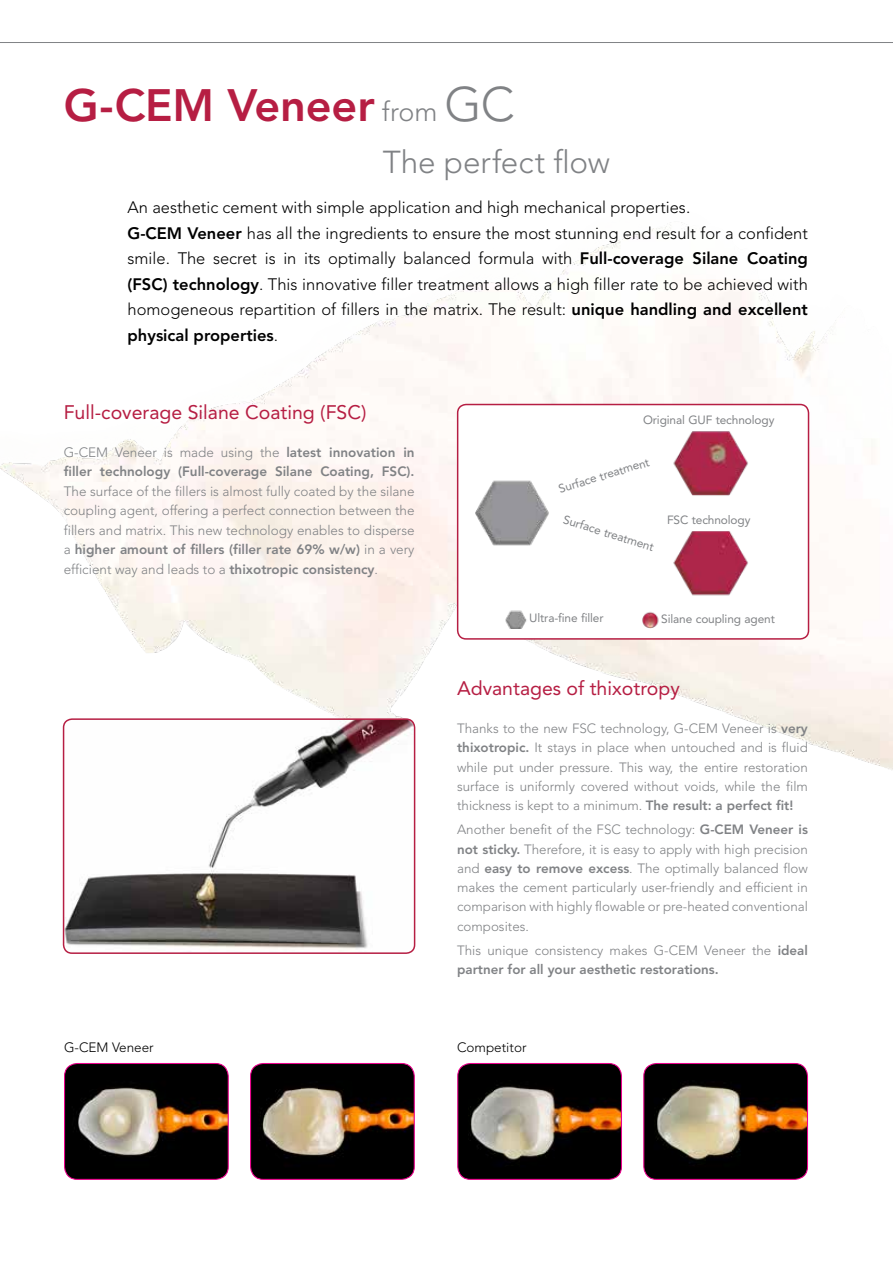
<style>
.page{position:relative;width:893px;height:1263px;background:#fff}
.page>*{position:absolute;margin:0;border:0;box-sizing:border-box;transform-origin:0 0}
.t1{font:800 45px "Avenir LT Std";letter-spacing:-.005em;color:#b61e43}
.t2{font:300 31.5px "Avenir LT Std";letter-spacing:-.005em;color:#808285}
.t3{font:19.5px "Avenir LT Std";color:#b61e43}
.t4{font:300 16.5px/25.5px "Avenir LT Std";color:#000}
.t5{font:300 13.5px/19.5px "Avenir LT Std";color:#808285;text-align:justify}
.t6{font:800 13.5px/19.5px "Avenir LT Std";color:#808285}
.t7{font:300 13.5px "Avenir LT Std";color:#000}
.t8{font:300 13.35px/19.4px "Avenir LT Std";color:#808285;text-align:justify}
.t9{font:800 13.35px/19.4px "Avenir LT Std";color:#808285}
.t10{font:11.85px "Avenir LT Std";letter-spacing:-.01em;color:#808285}
.s1{font-weight:300;font-size:27px;color:#808285}
.s2{font-weight:300;font-size:48px;color:#808285}
.s3{font-weight:800}
.s4{font-weight:300}
</style>
<div class="page">
<img style="left:0;top:222px;width:893px;height:958px">
<hr style="left:892px;top:889px;width:1px;height:374px;background:#b61e43">
<svg style="left:0;top:42px;width:893px;height:1px"></svg>
<div style="left:458px;top:404px;width:350px;height:235px;background:#fff;border-radius:9px"></div>
<div style="left:457px;top:404px;width:352px;height:236px;border:2px solid #b61e43;border-radius:9px"></div>
<img style="left:476px;top:431px;width:272px;height:198px">
<img style="left:65px;top:1063px;width:163px;height:116px">
<div style="left:64px;top:1063px;width:165px;height:117px;border:1px solid #ec008c;border-radius:13px"></div>
<img style="left:251px;top:1063px;width:163px;height:116px">
<div style="left:250px;top:1063px;width:165px;height:117px;border:1px solid #ec008c;border-radius:13px"></div>
<img style="left:458px;top:1063px;width:163px;height:116px">
<div style="left:457px;top:1063px;width:165px;height:117px;border:1px solid #ec008c;border-radius:13px"></div>
<img style="left:644px;top:1063px;width:163px;height:116px">
<div style="left:643px;top:1063px;width:165px;height:117px;border:1px solid #ec008c;border-radius:13px"></div>
<img style="left:64px;top:719px;width:351px;height:234px">
<div style="left:63px;top:718px;width:352px;height:236px;border:2px solid #b61e43;border-radius:9px"></div>
<div style="left:659px;top:514px;width:99px;height:17px;background:#fff"></div>
<div style="left:529px;top:613px;width:84px;height:15px;background:#fff"></div>
<div style="left:661px;top:613px;width:117px;height:14px;background:#fff"></div>
<svg style="left:544px;top:451px;width:126px;height:111px"></svg>
<h1 class="t1" style="left:64px;top:79px;width:452px">G-CEM Veneer <span class="s1">from</span> <span class="s2">GC</span></h1>
<h2 class="t2" style="left:383px;top:143px;width:229px">The perfect flow</h2>
<p class="t4" style="left:128px;top:195px;width:682px">An aesthetic cement with simple application and high mechanical properties.<br><span class="s3">G-CEM Veneer</span> has all the ingredients to ensure the most stunning end result for a confident smile. The secret is in its optimally balanced formula with <span class="s3">Full-coverage Silane Coating (FSC) technology</span>. This innovative filler treatment allows a high filler rate to be achieved with homogeneous repartition of fillers in the matrix. The result: <span class="s3">unique handling and excellent physical properties</span>.</p>
<h3 class="t3" style="left:64px;top:401px;width:304px">Full-coverage Silane Coating (FSC)</h3>
<p class="t6" style="left:64px;top:442px;width:352px"><span class="s4">G-CEM Veneer is made using the</span> latest innovation in filler technology (Full-coverage Silane Coating, FSC).</p>
<p class="t5" style="left:64px;top:481px;width:352px">The surface of the fillers is almost fully coated by the silane coupling agent, offering a perfect connection between the fillers and matrix. This new technology enables to disperse a <span class="s3">higher amount of fillers (filler rate 69% w/w)</span> in a very efficient way and leads to a <span class="s3">thixotropic consistency</span>.</p>
<p class="t10" style="left:643px;top:413px;width:133px">Original GUF technology</p>
<p class="t10" style="left:557px;top:482px;width:96px;rotate:-17deg">Surface treatment</p>
<p class="t10" style="left:566px;top:513px;width:96px;rotate:17deg">Surface treatment</p>
<p class="t10" style="left:667px;top:512px;width:85px">FSC technology</p>
<p class="t10" style="left:529px;top:611px;width:76px">Ultra-fine filler</p>
<p class="t10" style="left:661px;top:611px;width:115px">Silane coupling agent</p>
<h3 class="t3" style="left:457px;top:677px;width:224px">Advantages of thixotropy</h3>
<p class="t8" style="left:457px;top:719px;width:352px">Thanks to the new FSC technology, G-CEM Veneer is <span class="s3">very thixotropic.</span> It stays in place when untouched and is fluid while put under pressure. This way, the entire restoration surface is uniformly covered without voids, while the film thickness is kept to a minimum. <span class="s3">The result: a perfect fit!</span></p>
<p class="t8" style="left:457px;top:820px;width:352px">Another benefit of the FSC technology: <span class="s3">G-CEM Veneer is not sticky.</span> Therefore, it is easy to apply with high precision and <span class="s3">easy to remove excess</span>. The optimally balanced flow makes the cement particularly user-friendly and efficient in comparison with highly flowable or pre-heated conventional composites.</p>
<p class="t9" style="left:457px;top:940px;width:352px"><span class="s4">This unique consistency makes G-CEM Veneer the</span> ideal partner for all your aesthetic restorations.</p>
<p class="t7" style="left:64px;top:1039px;width:91px">G-CEM Veneer</p>
<p class="t7" style="left:457px;top:1040px;width:71px">Competitor</p>
</div>
